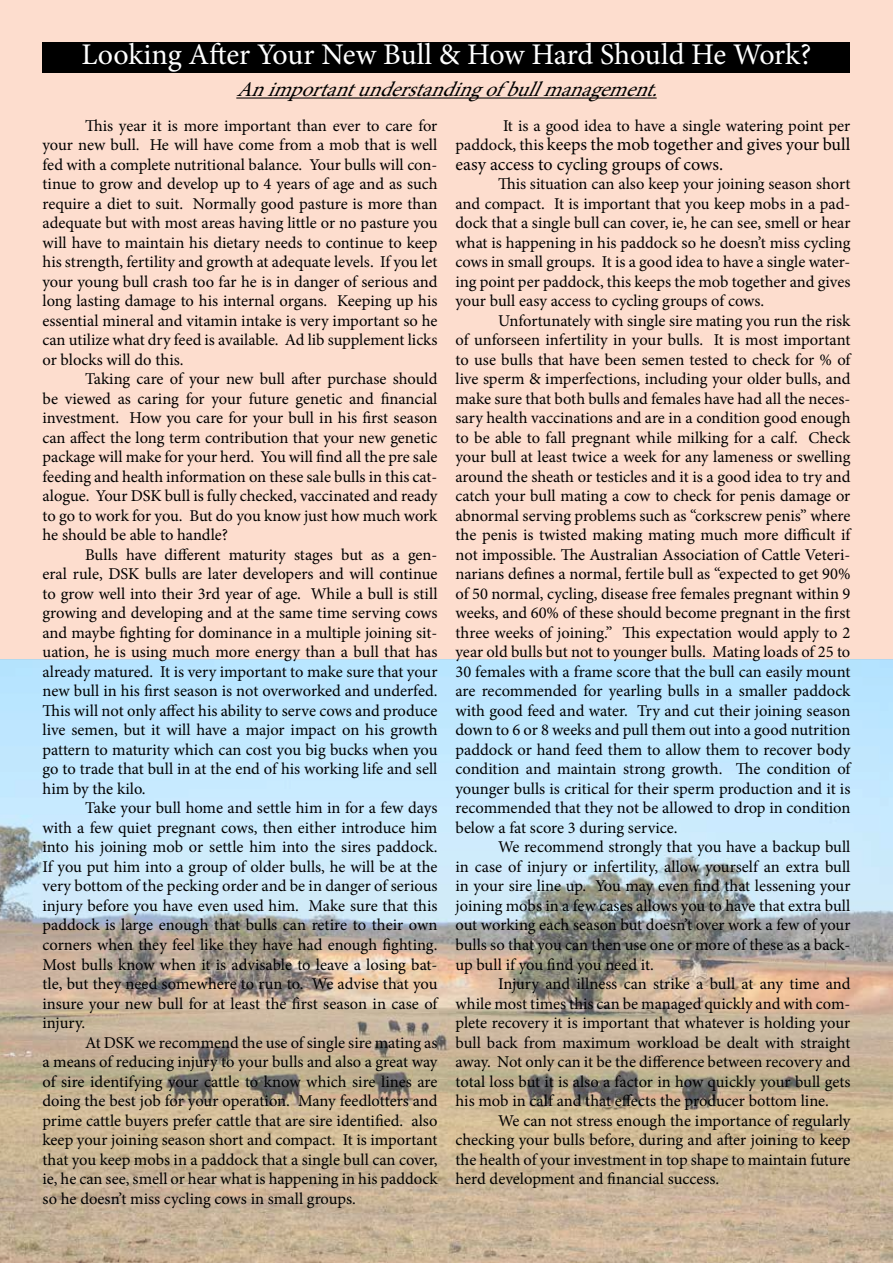
<style>
.page{position:relative;width:893px;height:1263px;background:#fff}
.page>*{position:absolute;margin:0;border:0;box-sizing:border-box;transform-origin:0 0}
.t1{font:30px "Minion Pro";letter-spacing:-.005em;color:#fff}
.t2{font:italic 21px "Minion Pro";color:#000}
.t3{font:18px/19.5px "Minion Pro";color:#000}
.t4{font:16.5px/19.5px "Minion Pro";color:#000;text-align:justify}
.s1{font-size:16.5px}
</style>
<div class="page">
<div style="left:0;top:0;width:893px;height:659px;background:#fdddce"></div>
<img style="left:0;top:660px;width:893px;height:603px">
<div style="left:43px;top:43px;width:807px;height:30px;background:#000"></div>
<hr style="left:236px;top:97px;width:421px;height:2px;background:#000">
<h1 class="t1" style="left:81px;top:35px;width:732px">Looking After Your New Bull &amp; How Hard Should He Work?</h1>
<p class="t2" style="left:236px;top:75px;width:435px">Animportantunderstandingofbullmanagement.</p>
<p class="t4" style="left:43px;top:116px;width:397px;text-indent:43px">This year it is more important than ever to care for your new bull. He will have come from a mob that is well fed with a complete nutritional balance. Your bulls will con&shy;tinue to grow and develop up to 4 years of age and as such require a diet to suit. Normally good pasture is more than adequate but with most areas having little or no pasture you will have to maintain his dietary needs to continue to keep his strength, fertility and growth at adequate levels. If you let your young bull crash too far he is in danger of serious and long lasting damage to his internal organs. Keeping up his essential mineral and vitamin intake is very important so he can utilize what dry feed is available. Ad lib supplement licks or blocks will do this.</p>
<p class="t4" style="left:43px;top:369px;width:397px;text-indent:43px">Taking care of your new bull after purchase should be viewed as caring for your future genetic and financial investment. How you care for your bull in his first season can affect the long term contribution that your new genetic package will make for your herd. You will find all the pre sale feeding and health information on these sale bulls in this cat&shy;alogue. Your DSK bull is fully checked, vaccinated and ready to go to work for you. But do you know just how much work he should be able to handle?</p>
<p class="t4" style="left:43px;top:545px;width:396px;text-indent:43px">Bulls have different maturity stages but as a gen&shy;eral rule, DSK bulls are later developers and will continue to grow well into their 3rd year of age. While a bull is still growing and developing and at the same time serving cows and maybe fighting for dominance in a multiple joining sit&shy;uation, he is using much more energy than a bull that has already matured. It is very important to make sure that your new bull in his first season is not overworked and underfed.<br>This will not only affect his ability to serve cows and produce live semen, but it will have a major impact on his growth pattern to maturity which can cost you big bucks when you go to trade that bull in at the end of his working life and sell him by the kilo.</p>
<p class="t4" style="left:43px;top:798px;width:396px;text-indent:43px">Take your bull home and settle him in for a few days with a few quiet pregnant cows, then either introduce him into his joining mob or settle him into the sires paddock.<br>If you put him into a group of older bulls, he will be at the very bottom of the pecking order and be in danger of serious injury before you have even used him. Make sure that this paddock is large enough that bulls can retire to their own corners when they feel like they have had enough fighting.<br>Most bulls know when it is advisable to leave a losing bat&shy;tle, but they need somewhere to run to. We advise that you insure your new bull for at least the first season in case of injury.</p>
<p class="t4" style="left:43px;top:1032px;width:397px;text-indent:43px">At DSK we recommend the use of single sire mating as a means of reducing injury to your bulls and also a great way of sire identifying your cattle to know which sire lines are doing the best job for your operation. Many feedlotters and prime cattle buyers prefer cattle that are sire identified. also keep your joining season short and compact. It is important that you keep mobs in a paddock that a single bull can cover, ie, he can see, smell or hear what is happening in his paddock so he doesn’t miss cycling cows in small groups.</p>
<p class="t4" style="left:503px;top:116px;width:349px">It is a good idea to have a single watering point per</p>
<p class="t3" style="left:455px;top:135px;width:396px"><span class="s1">paddock, this</span> keeps the mob together and gives your bull easy access to cycling groups of cows.</p>
<p class="t4" style="left:455px;top:174px;width:396px;text-indent:43px">This situation can also keep your joining season short and compact. It is important that you keep mobs in a pad&shy;dock that a single bull can cover, ie, he can see, smell or hear what is happening in his paddock so he doesn’t miss cycling cows in small groups. It is a good idea to have a single water&shy;ing point per paddock, this keeps the mob together and gives your bull easy access to cycling groups of cows.</p>
<p class="t4" style="left:455px;top:311px;width:396px;text-indent:43px">Unfortunately with single sire mating you run the risk of unforseen infertility in your bulls. It is most important to use bulls that have been semen tested to check for % of live sperm &amp; imperfections, including your older bulls, and make sure that both bulls and females have had all the neces&shy;sary health vaccinations and are in a condition good enough to be able to fall pregnant while milking for a calf. Check your bull at least twice a week for any lameness or swelling around the sheath or testicles and it is a good idea to try and catch your bull mating a cow to check for penis damage or abnormal serving problems such as “corkscrew penis” where the penis is twisted making mating much more difficult if not impossible. The Australian Association of Cattle Veteri&shy;narians defines a normal, fertile bull as “expected to get 90% of 50 normal, cycling, disease free females pregnant within 9 weeks, and 60% of these should become pregnant in the first three weeks of joining.” This expectation would apply to 2 year old bulls but not to younger bulls. Mating loads of 25 to 30 females with a frame score that the bull can easily mount are recommended for yearling bulls in a smaller paddock with good feed and water. Try and cut their joining season down to 6 or 8 weeks and pull them out into a good nutrition paddock or hand feed them to allow them to recover body condition and maintain strong growth. The condition of younger bulls is critical for their sperm production and it is recommended that they not be allowed to drop in condition below a fat score 3 during service.</p>
<p class="t4" style="left:455px;top:837px;width:396px;text-indent:43px">We recommend strongly that you have a backup bull in case of injury or infertility, allow yourself an extra bull in your sire line up. You may even find that lessening your joining mobs in a few cases allows you to have that extra bull out working each season but doesn’t over work a few of your bulls so that you can then use one or more of these as a back&shy;up bull if you find you need it.</p>
<p class="t4" style="left:455px;top:974px;width:396px;text-indent:43px">Injury and illness can strike a bull at any time and while most times this can be managed quickly and with com&shy;plete recovery it is important that whatever is holding your bull back from maximum workload be dealt with straight away. Not only can it be the difference between recovery and total loss but it is also a factor in how quickly your bull gets his mob in calf and that effects the producer bottom line.</p>
<p class="t4" style="left:455px;top:1110px;width:396px;text-indent:43px">We can not stress enough the importance of regularly checking your bulls before, during and after joining to keep the health of your investment in top shape to maintain future herd development and financial success.</p>
</div>
